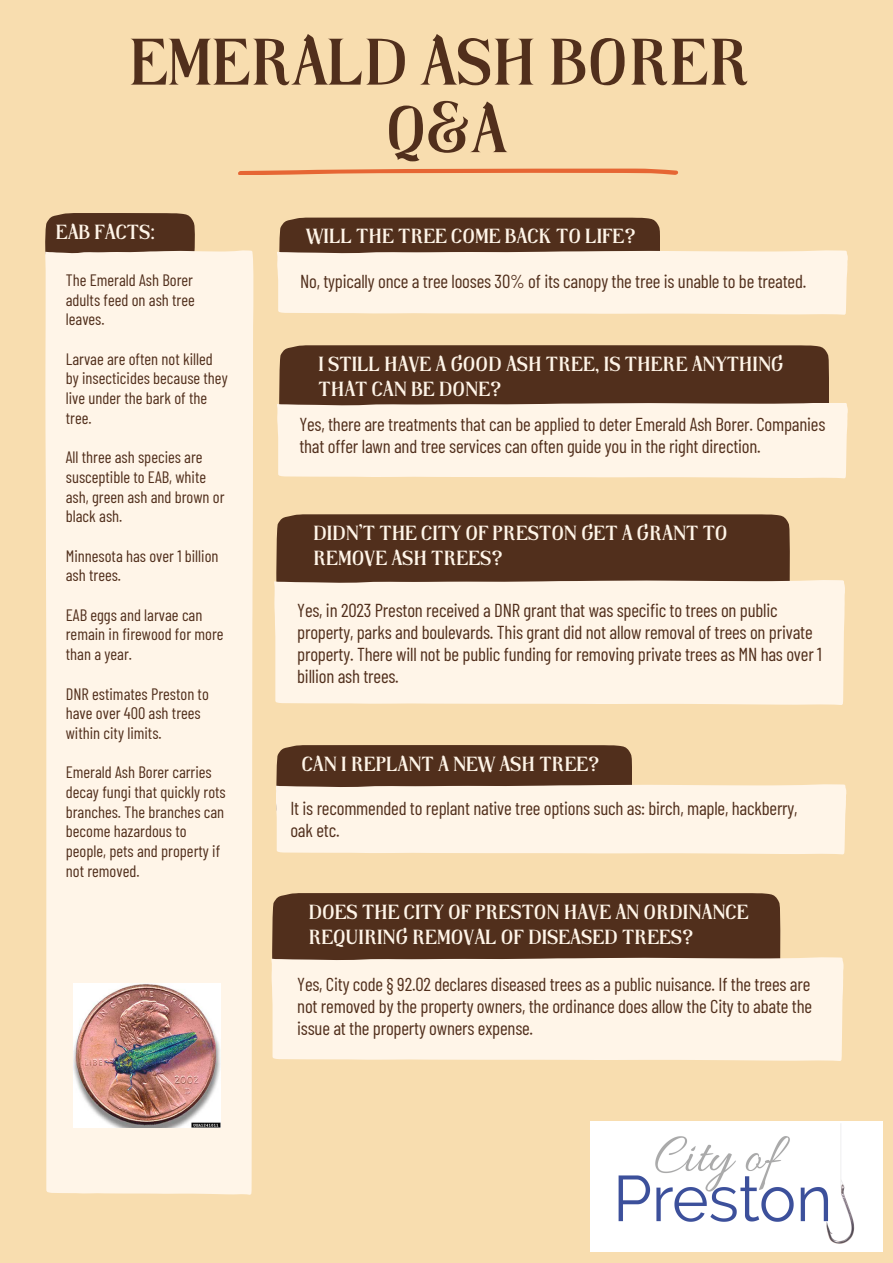
<style>
.page{position:relative;width:893px;height:1263px;background:#f8ddaf}
.page>*{position:absolute;margin:0;border:0;box-sizing:border-box;transform-origin:0 0}
.t1{font:700 67.5px/67.5px "Tropikal";color:#512f1c;text-align:center}
.t2{font:700 21px/24.8px "Tropikal";color:#fff5e8}
.t3{font:18.75px/21.9px "Barlow Condensed";letter-spacing:-.01em;color:#512f1c}
.t4{font:16.5px/19.6px "Barlow Condensed";color:#512f1c}
</style>
<div class="page">
<div style="left:279px;top:345px;width:550px;height:58px;background:#512f1c"></div>
<div style="left:272px;top:893px;width:508px;height:64px;background:#512f1c"></div>
<svg style="left:277px;top:217px;width:571px;height:98px"></svg>
<div style="left:277px;top:403px;width:571px;height:75px;background:#fff5e8"></div>
<div style="left:271px;top:957px;width:572px;height:104px;background:#fff5e8"></div>
<div style="left:45px;top:213px;width:150px;height:37px;background:#512f1c"></div>
<div style="left:45px;top:250px;width:208px;height:945px;background:#fff5e8"></div>
<svg style="left:238px;top:169px;width:440px;height:6px"></svg>
<div style="left:276px;top:514px;width:513px;height:66px;background:#512f1c"></div>
<div style="left:274px;top:580px;width:571px;height:125px;background:#fff5e8"></div>
<svg style="left:276px;top:745px;width:570px;height:109px"></svg>
<img style="left:73px;top:984px;width:148px;height:144px">
<img style="left:590px;top:1121px;width:292px;height:130px">
<h3 class="t1" style="left:130px;top:32px;width:622px">EMERALD ASH BORER<br>Q&amp;A</h3>
<p class="t2" style="left:56px;top:221px;width:101px">EAB FACTS:</p>
<h2 class="t4" style="left:66px;top:270px;width:130px;text-align:justify">The Emerald Ash Borer adults feed on ash tree leaves.</h2>
<h3 class="t4" style="left:66px;top:348px;width:163px">Larvae are often not killed by insecticides because they live under the bark of the tree.</h3>
<h2 class="t4" style="left:66px;top:447px;width:160px">All three ash species are susceptible to EAB, white ash, green ash and brown or black ash.</h2>
<h3 class="t4" style="left:66px;top:545px;width:154px">Minnesota has over 1 billion ash trees.</h3>
<h2 class="t4" style="left:66px;top:604px;width:159px">EAB eggs and larvae can remain in firewood for more than a year.</h2>
<h3 class="t4" style="left:66px;top:683px;width:145px">DNR estimates Preston to have over 400 ash trees within city limits.</h3>
<h2 class="t4" style="left:66px;top:762px;width:161px">Emerald Ash Borer carries decay fungi that quickly rots branches. The branches can become hazardous to people, pets and property if not removed.</h2>
<h1 class="t2" style="left:306px;top:225px;width:331px">WILL THE TREE COME BACK TO LIFE?</h1>
<p class="t3" style="left:300px;top:269px;width:508px">No, typically once a tree looses 30% of its canopy the tree is unable to be treated.</p>
<h2 class="t2" style="left:318px;top:353px;width:466px">I STILL HAVE A GOOD ASH TREE, IS THERE ANYTHING<br>THAT CAN BE DONE?</h2>
<p class="t3" style="left:299px;top:412px;width:527px">Yes, there are treatments that can be applied to deter Emerald Ash Borer. Companies that offer lawn and tree services can often guide you in the right direction.</p>
<p class="t2" style="left:313px;top:522px;width:416px">DIDN'T THE CITY OF PRESTON GET A GRANT TO<br>REMOVE ASH TREES?</p>
<h2 class="t3" style="left:297px;top:599px;width:526px">Yes, in 2023 Preston received a DNR grant that was specific to trees on public property, parks and boulevards. This grant did not allow removal of trees on private property. There will not be public funding for removing private trees as MN has over 1 billion ash trees.</h2>
<p class="t2" style="left:302px;top:753px;width:299px">CAN I REPLANT A NEW ASH TREE?</p>
<h3 class="t3" style="left:290px;top:796px;width:509px">It is recommended to replant native tree options such as: birch, maple, hackberry, oak etc.</h3>
<p class="t2" style="left:308px;top:901px;width:441px">DOES THE CITY OF PRESTON HAVE AN ORDINANCE<br>REQUIRING REMOVAL OF DISEASED TREES?</p>
<p class="t3" style="left:297px;top:973px;width:516px;text-align:justify">Yes, City code § 92.02 declares diseased trees as a public nuisance. If the trees are not removed by the property owners, the ordinance does allow the City to abate the issue at the property owners expense.</p>
</div>
